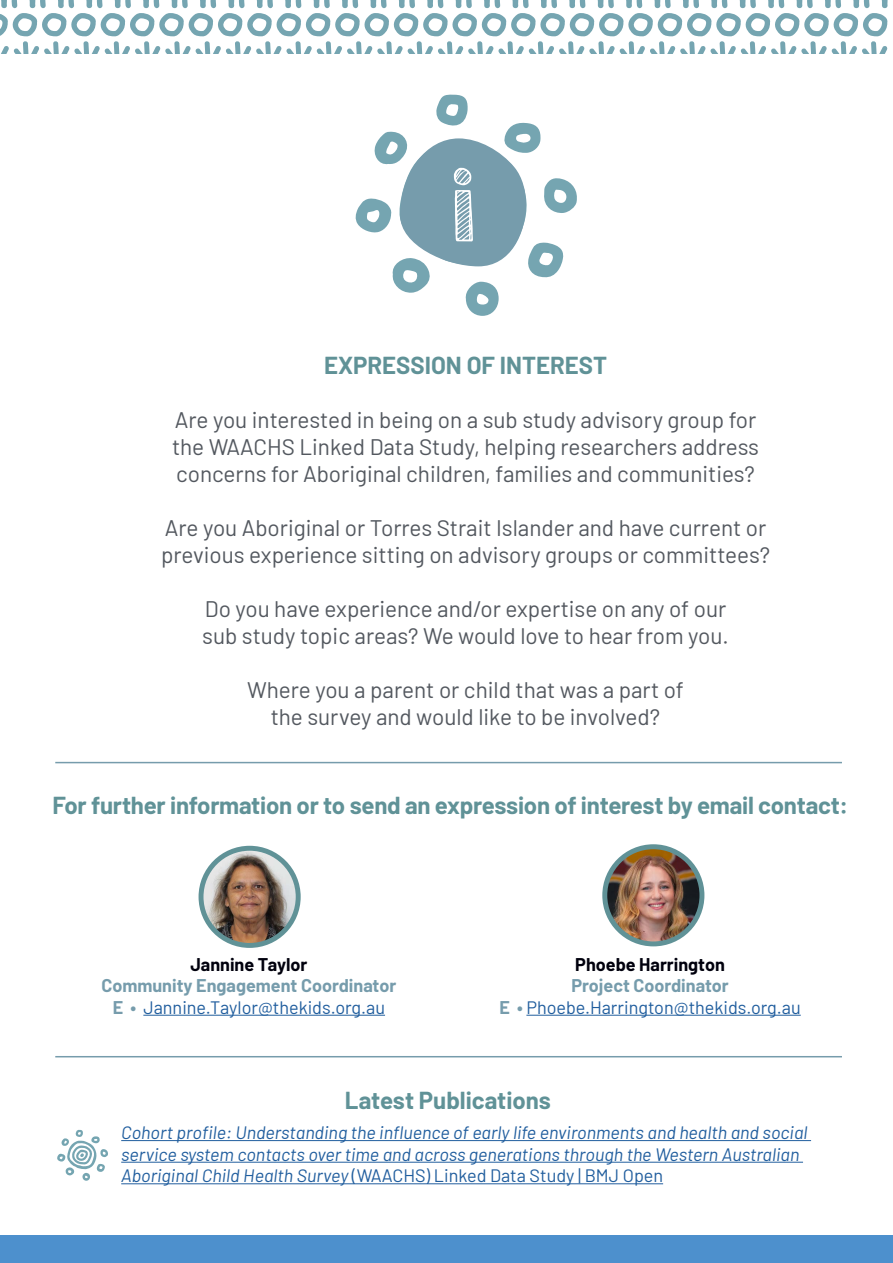
<style>
.page{position:relative;width:893px;height:1263px;background:#fff}
.page>*{position:absolute;margin:0;border:0;box-sizing:border-box;transform-origin:0 0}
.t1{font:86.25px "KG Second Chances Sketch";color:#fff}
.t2{font:700 24px "Barlow";letter-spacing:-.01em;color:#609297}
.t3{font:22.5px/27px "Barlow";color:#53585f}
.t4{font:italic 18px/21.6px "Barlow";color:#215e9e}
.t5{font:700 18px/21.6px "Barlow";color:#769cac;text-align:center}
.t6{font:18px/21.6px "Barlow";color:#215e9e;text-align:center}
.t7{font:700 18px "Barlow";color:#00000d}
.s1{font-weight:400;color:#215e9e}
.s2{font-weight:700;color:#769cac}
.s3{font-style:normal}
</style>
<div class="page">
<svg style="left:0;top:0;width:888px;height:54px"></svg>
<div style="left:0;top:1236px;width:893px;height:27px;background:#4d90cd"></div>
<svg style="left:355px;top:94px;width:222px;height:222px"></svg>
<hr style="left:143px;top:1015px;width:242px;height:1px;background:#215e9e">
<hr style="left:526px;top:1015px;width:275px;height:1px;background:#215e9e">
<hr style="left:121px;top:1140px;width:690px;height:1px;background:#215e9e">
<hr style="left:121px;top:1162px;width:682px;height:1px;background:#215e9e">
<hr style="left:121px;top:1183px;width:542px;height:1px;background:#215e9e">
<hr style="left:55px;top:762px;width:787px;height:1px;background:#769cac">
<hr style="left:55px;top:1056px;width:787px;height:1px;background:#769cac">
<svg style="left:57px;top:1130px;width:51px;height:51px"></svg>
<img style="left:201px;top:849px;width:95px;height:96px">
<div style="left:199px;top:846px;width:102px;height:102px;border:5px solid #609297;border-radius:50%"></div>
<img style="left:605px;top:847px;width:97px;height:97px;border-radius:49px">
<div style="left:602px;top:844px;width:102px;height:102px;border:5px solid #609297;border-radius:50%"></div>
<h1 class="t1" style="left:451px;top:152px;width:28px">i</h1>
<p class="t2" style="left:324px;top:348px;width:285px">EXPRESSION OF INTEREST</p>
<p class="t3" style="left:172px;top:405px;width:588px">Are you interested in being on a sub study advisory group for the WAACHS Linked Data Study, helping researchers address concerns for Aboriginal children, families and communities?</p>
<p class="t3" style="left:161px;top:513px;width:611px">Are you Aboriginal or Torres Strait Islander and have current or previous experience sitting on advisory groups or committees?</p>
<p class="t3" style="left:202px;top:594px;width:528px">Do you have experience and/or expertise on any of our sub study topic areas? We would love to hear from you.</p>
<p class="t3" style="left:247px;top:675px;width:438px;text-align:center">Where you a parent or child that was a part of the survey and would like to be involved?</p>
<p class="t2" style="left:53px;top:787px;width:797px">For further information or to send an expression of interest by email contact:</p>
<p class="t7" style="left:190px;top:951px;width:119px">Jannine Taylor</p>
<p class="t5" style="left:101px;top:973px;width:296px">Community Engagement Coordinator<br>E • <span class="s1">Jannine.Taylor@thekids.org.au</span></p>
<p class="t7" style="left:575px;top:951px;width:151px">Phoebe Harrington</p>
<p class="t6" style="left:499px;top:973px;width:303px"><span class="s2">Project Coordinator<br>E •</span> Phoebe.Harrington@thekids.org.au</p>
<p class="t2" style="left:345px;top:1083px;width:208px">Latest Publications</p>
<p class="t4" style="left:121px;top:1120px;width:688px">Cohort profile: Understanding the influence of early life environments and health and social service system contacts over time and across generations through the Western Australian<br>Aboriginal Child Health Survey <span class="s3">(WAACHS) Linked Data Study | BMJ Open</span></p>
</div>
